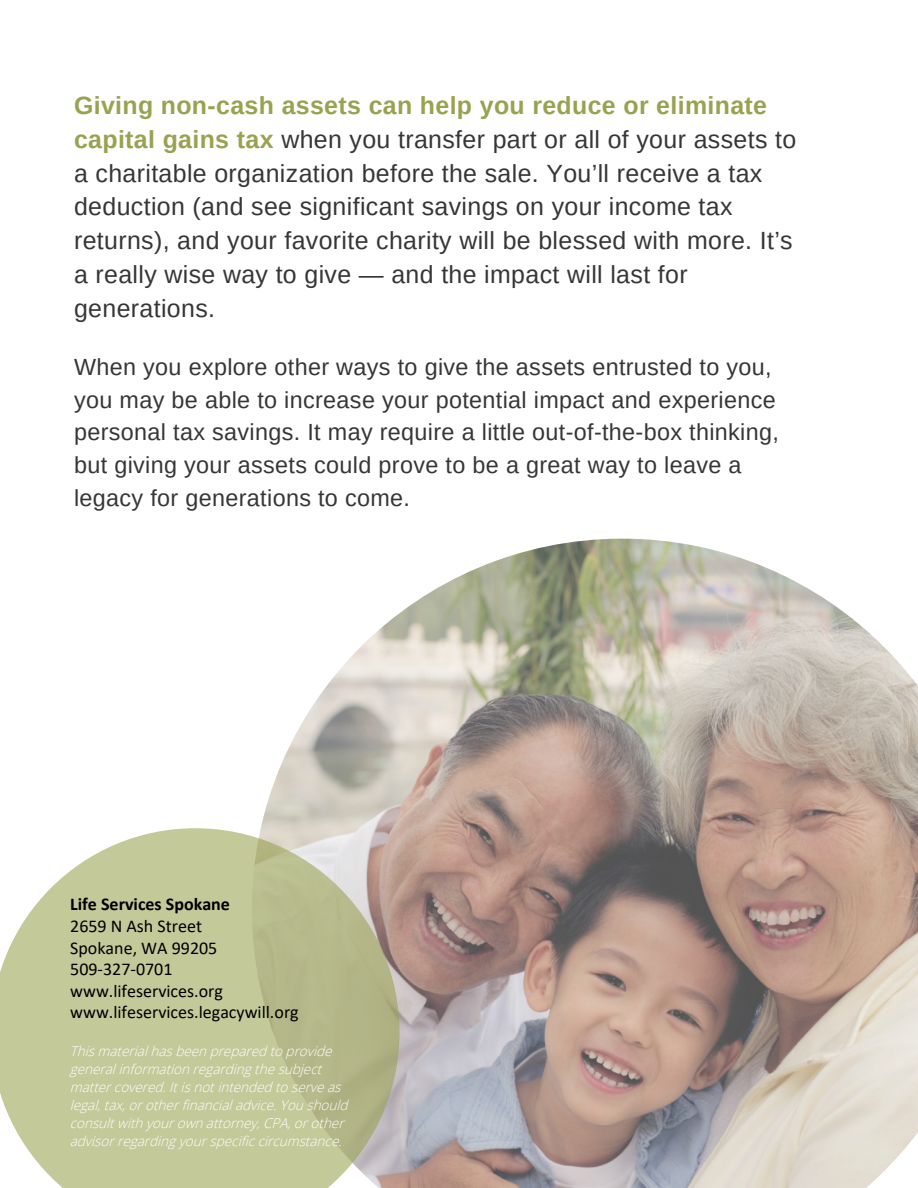
<style>
.page{position:relative;width:918px;height:1188px;background:#fff}
.page>*{position:absolute;margin:0;border:0;box-sizing:border-box;transform-origin:0 0}
.t1{font:24.9px/33.8px "Arimo";letter-spacing:.015em;color:#363636}
.t2{font:23.4px/32.5px "Arimo";letter-spacing:.015em;color:#363636}
.t3{font:18px/21.6px "Calibri";color:#000}
.t4{font:italic 300 13.5px/18px "Open Sans";color:#fff}
.s1{font-weight:700;color:#99a250}
.s2{font-weight:700}
</style>
<div class="page">
<img style="left:261px;top:539px;width:657px;height:649px">
<svg style="left:0;top:828px;width:400px;height:360px;background:#c5c8a0"></svg>
<p class="t1" style="left:74px;top:89px;width:724px"><span class="s1">Giving non-cash assets can help you reduce or eliminate capital gains tax</span> when you transfer part or all of your assets to a charitable organization before the sale. You’ll receive a tax deduction (and see significant savings on your income tax returns), and your favorite charity will be blessed with more. It’s a really wise way to give — and the impact will last for generations.</p>
<p class="t2" style="left:74px;top:351px;width:706px">When you explore other ways to give the assets entrusted to you, you may be able to increase your potential impact and experience personal tax savings. It may require a little out-of-the-box thinking, but giving your assets could prove to be a great way to leave a legacy for generations to come.</p>
<p class="t3" style="left:70px;top:893px;width:230px"><span class="s2">Life Services Spokane<br></span>2659 N Ash Street<br>Spokane, WA 99205<br>509-327-0701 www.lifeservices.org www.lifeservices.legacywill.org</p>
<p class="t4" style="left:70px;top:1041px;width:284px">Thismaterialhasbeenpreparedtoprovide generalinformationregardingthesubject mattercovered.Itisnotintendedtoserveas legal,tax,orotherfinancialadvice.Youshould consultwithyourownattorney,CPA,orother advisorregardingyourspecificcircumstance.</p>
</div>
